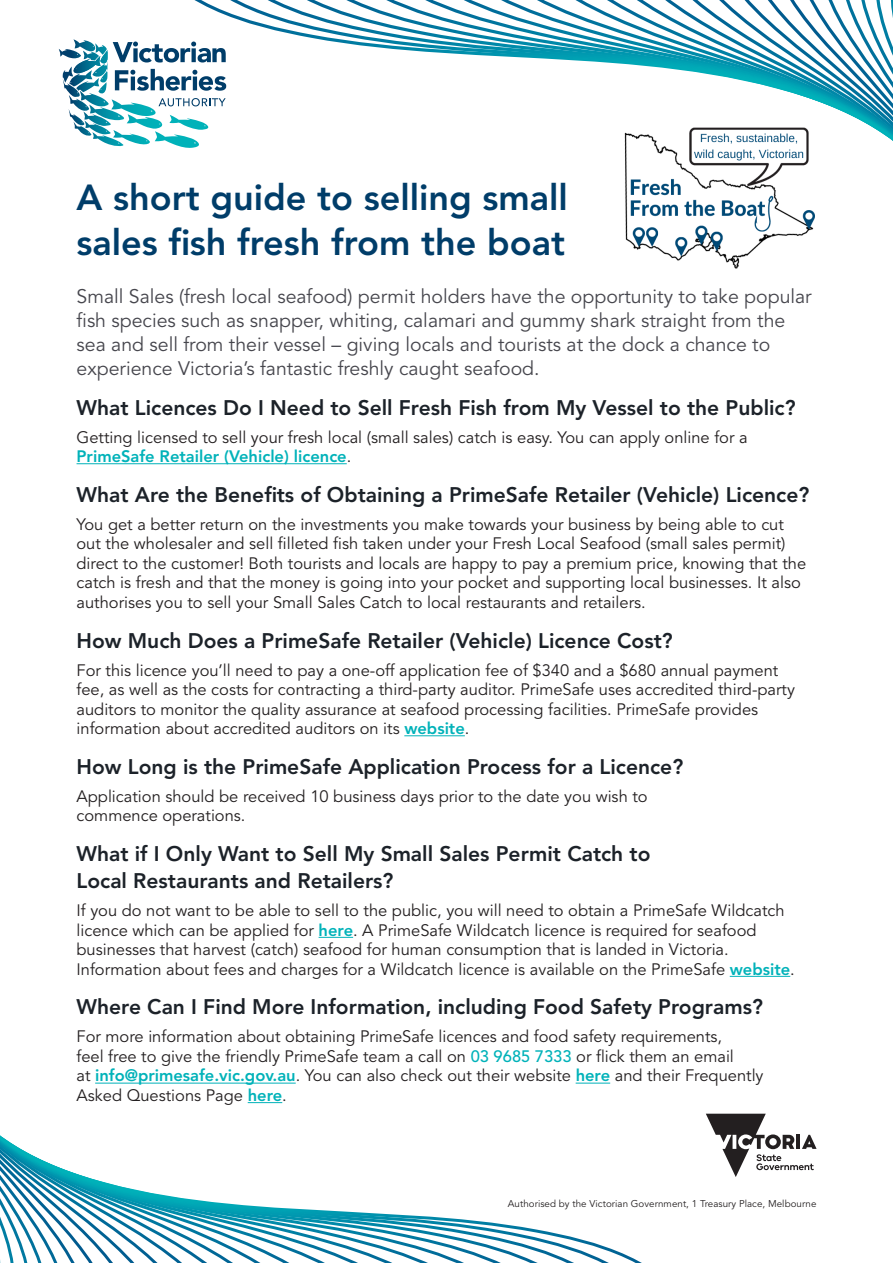
<style>
.page{position:relative;width:893px;height:1263px;background:#fff}
.page>*{position:absolute;margin:0;border:0;box-sizing:border-box;transform-origin:0 0}
.Heading_1{font:800 36px/45px "Avenir LT Std";color:#003d69}
.Heading_2{font:800 21px/27px "Avenir LT Std";color:#1c2229}
.Body{font:19.5px/24px "Avenir LT Std";color:#46464d}
.Body-2{font:16.5px/19.5px "Avenir LT Std";color:#231f20}
.Imprint{font:9.75px "Avenir LT Std";letter-spacing:.005em;color:#231f20}
.s1{font-weight:800;color:#00b2b9}
.s2{font-weight:500;color:#00b2b9}
</style>
<div class="page">
<svg style="left:885px;top:0;width:8px;height:141px"></svg>
<svg style="left:874px;top:0;width:11px;height:135px"></svg>
<svg style="left:865px;top:0;width:11px;height:128px"></svg>
<svg style="left:854px;top:0;width:12px;height:123px"></svg>
<svg style="left:844px;top:0;width:11px;height:117px"></svg>
<svg style="left:194px;top:0;width:651px;height:112px"></svg>
<svg style="left:0;top:1135px;width:7px;height:128px"></svg>
<svg style="left:5px;top:1140px;width:11px;height:123px"></svg>
<svg style="left:14px;top:1146px;width:10px;height:117px"></svg>
<svg style="left:24px;top:1151px;width:10px;height:112px"></svg>
<svg style="left:33px;top:1156px;width:11px;height:107px"></svg>
<svg style="left:43px;top:1161px;width:599px;height:102px"></svg>
<svg style="left:59px;top:39px;width:167px;height:109px"></svg>
<hr style="left:77px;top:463px;width:270px;height:1px;background:#00b2b9">
<hr style="left:404px;top:735px;width:61px;height:1px;background:#00b2b9">
<hr style="left:319px;top:937px;width:34px;height:1px;background:#00b2b9">
<hr style="left:730px;top:976px;width:60px;height:1px;background:#00b2b9">
<hr style="left:95px;top:1083px;width:201px;height:1px;background:#00b2b9">
<hr style="left:576px;top:1083px;width:34px;height:1px;background:#00b2b9">
<hr style="left:248px;top:1102px;width:34px;height:1px;background:#00b2b9">
<svg style="left:706px;top:1114px;width:110px;height:63px"></svg>
<img style="left:624px;top:127px;width:191px;height:142px">
<p class="Heading_1" style="left:77px;top:175px;width:493px">A short guide to selling small sales fish fresh from the boat</p>
<p class="Body" style="left:77px;top:285px;width:737px">Small Sales (fresh local seafood) permit holders have the opportunity to take popular fish species such as snapper, whiting, calamari and gummy shark straight from the sea and sell from their vessel – giving locals and tourists at the dock a chance to experience Victoria’s fantastic freshly caught seafood.</p>
<p class="Heading_2" style="left:77px;top:394px;width:721px">What Licences Do I Need to Sell Fresh Fish from My Vessel to the Public?</p>
<p class="Body-2" style="left:77px;top:428px;width:673px">Getting licensed to sell your fresh local (small sales) catch is easy. You can apply online for a<br><span class="s1">PrimeSafe Retailer (Vehicle) licence</span>.</p>
<p class="Heading_2" style="left:77px;top:481px;width:734px">What Are the Benefits of Obtaining a PrimeSafe Retailer (Vehicle) Licence?</p>
<p class="Body-2" style="left:77px;top:515px;width:731px">You get a better return on the investments you make towards your business by being able to cut out the wholesaler and sell filleted fish taken under your Fresh Local Seafood (small sales permit) direct to the customer! Both tourists and locals are happy to pay a premium price, knowing that the catch is fresh and that the money is going into your pocket and supporting local businesses. It also authorises you to sell your Small Sales Catch to local restaurants and retailers.</p>
<p class="Heading_2" style="left:77px;top:627px;width:598px">How Much Does a PrimeSafe Retailer (Vehicle) Licence Cost?</p>
<p class="Body-2" style="left:77px;top:661px;width:720px">For this licence you’ll need to pay a one-off application fee of $340 and a $680 annual payment fee, as well as the costs for contracting a third-party auditor. PrimeSafe uses accredited third-party auditors to monitor the quality assurance at seafood processing facilities. PrimeSafe provides information about accredited auditors on its <span class="s1">website</span>.</p>
<p class="Heading_2" style="left:77px;top:753px;width:608px">How Long is the PrimeSafe Application Process for a Licence?</p>
<p class="Body-2" style="left:77px;top:787px;width:573px">Application should be received 10 business days prior to the date you wish to commence operations.</p>
<p class="Heading_2" style="left:77px;top:840px;width:575px">What if I Only Want to Sell My Small Sales Permit Catch to<br>Local Restaurants and Retailers?</p>
<p class="Body-2" style="left:77px;top:901px;width:720px">If you do not want to be able to sell to the public, you will need to obtain a PrimeSafe Wildcatch licence which can be applied for <span class="s1">here</span>. A PrimeSafe Wildcatch licence is required for seafood businesses that harvest (catch) seafood for human consumption that is landed in Victoria.<br>Information about fees and charges for a Wildcatch licence is available on the PrimeSafe <span class="s1">website</span>.</p>
<p class="Heading_2" style="left:77px;top:994px;width:688px">Where Can I Find More Information, including Food Safety Programs?</p>
<p class="Body-2" style="left:77px;top:1027px;width:688px">For more information about obtaining PrimeSafe licences and food safety requirements,<br>feel free to give the friendly PrimeSafe team a call on <span class="s2">03 9685 7333</span> or flick them an email<br>at <span class="s1">info@primesafe.vic.gov.au</span>. You can also check out their website <span class="s1">here</span> and their Frequently Asked Questions Page <span class="s1">here</span>.</p>
<p class="Imprint" style="left:508px;top:1198px;width:310px">Authorised by the Victorian Government, 1 Treasury Place, Melbourne</p>
</div>
